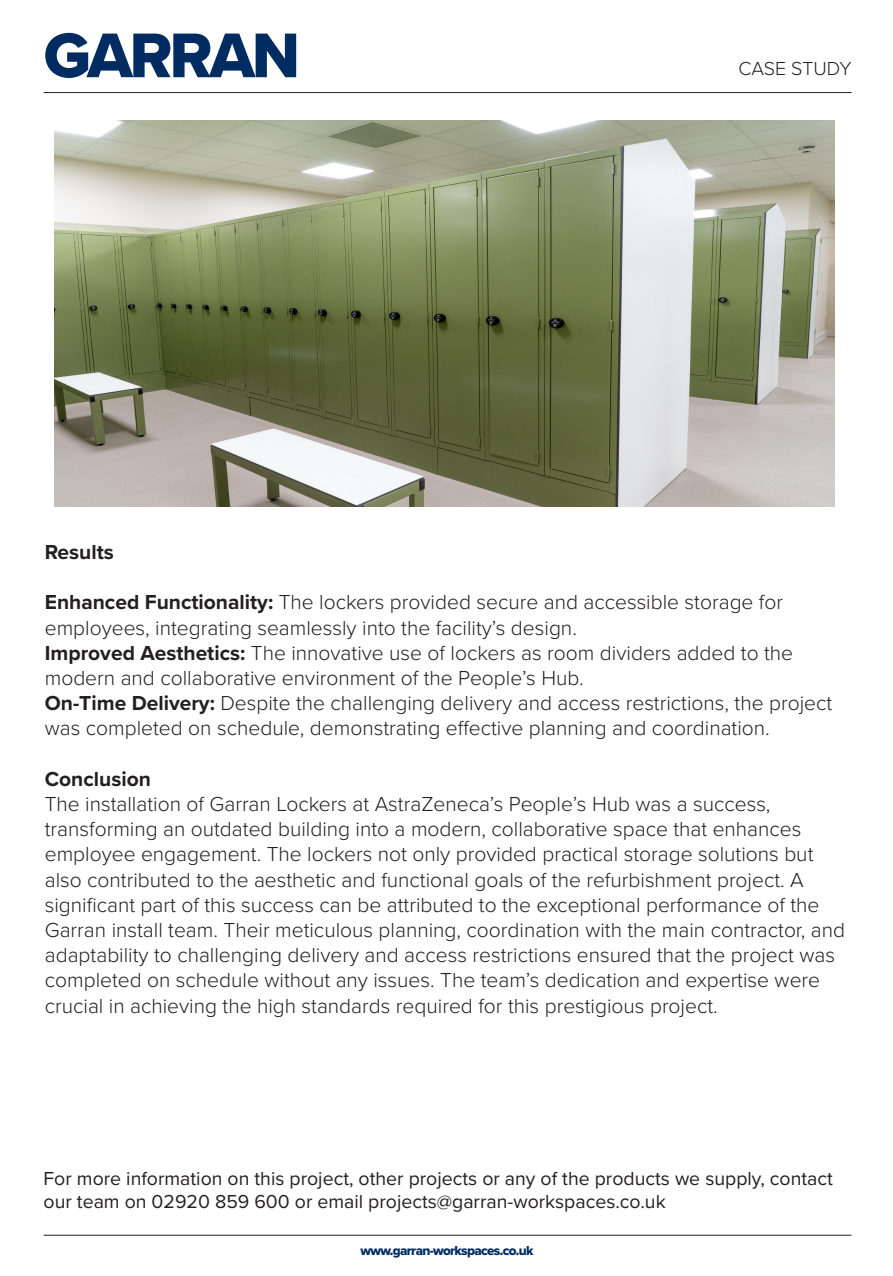
<style>
.page{position:relative;width:893px;height:1276px;background:#fff}
.page>*{position:absolute;margin:0;border:0;box-sizing:border-box;transform-origin:0 0}
.t1{font:65.4px "Proxima Nova Extrabld";letter-spacing:-.05em;color:#002c62}
.t2{font:300 21px/25.2px "Proxima Nova";color:#231f20}
.t3{font:700 21px "Proxima Nova";color:#231f20}
.t4{font:19.5px/23.4px "Proxima Nova";color:#231f20}
.t5{font:300 19.5px "Proxima Nova";color:#231f20}
.t6{font:13.5px "Proxima Nova Extrabld";letter-spacing:-.05em;color:#002c62}
.s1{font-weight:700}
</style>
<div class="page">
<hr style="left:44px;top:1234px;width:807px;height:1px;background:#231f20">
<hr style="left:44px;top:92px;width:807px;height:1px;background:#231f20">
<img style="left:54px;top:121px;width:780px;height:385px">
<h1 class="t1" style="left:44px;top:7px;width:258px">GARRAN</h1>
<p class="t5" style="left:738px;top:54px;width:115px">CASE STUDY</p>
<p class="t3" style="left:45px;top:536px;width:71px">Results</p>
<p class="t2" style="left:45px;top:588px;width:740px"><span class="s1">Enhanced Functionality:</span> The lockers provided secure and accessible storage for employees, integrating seamlessly into the facility’s design.</p>
<p class="t2" style="left:45px;top:639px;width:750px"><span class="s1">Improved Aesthetics:</span> The innovative use of lockers as room dividers added to the modern and collaborative environment of the People’s Hub.</p>
<p class="t2" style="left:45px;top:689px;width:789px"><span class="s1">On-Time Delivery:</span> Despite the challenging delivery and access restrictions, the project was completed on schedule, demonstrating effective planning and coordination.</p>
<p class="t3" style="left:45px;top:763px;width:108px">Conclusion</p>
<p class="t2" style="left:45px;top:790px;width:802px">The installation of Garran Lockers at AstraZeneca’s People’s Hub was a success, transforming an outdated building into a modern, collaborative space that enhances employee engagement. The lockers not only provided practical storage solutions but also contributed to the aesthetic and functional goals of the refurbishment project. A significant part of this success can be attributed to the exceptional performance of the Garran install team. Their meticulous planning, coordination with the main contractor, and adaptability to challenging delivery and access restrictions ensured that the project was completed on schedule without any issues. The team’s dedication and expertise were crucial in achieving the high standards required for this prestigious project.</p>
<p class="t4" style="left:44px;top:1166px;width:791px">For more information on this project, other projects or any of the products we supply, contact our team on 02920 859 600 or email projects@garran-workspaces.co.uk</p>
<p class="t6" style="left:360px;top:1240px;width:175px">www.garran-workspaces.co.uk</p>
</div>
